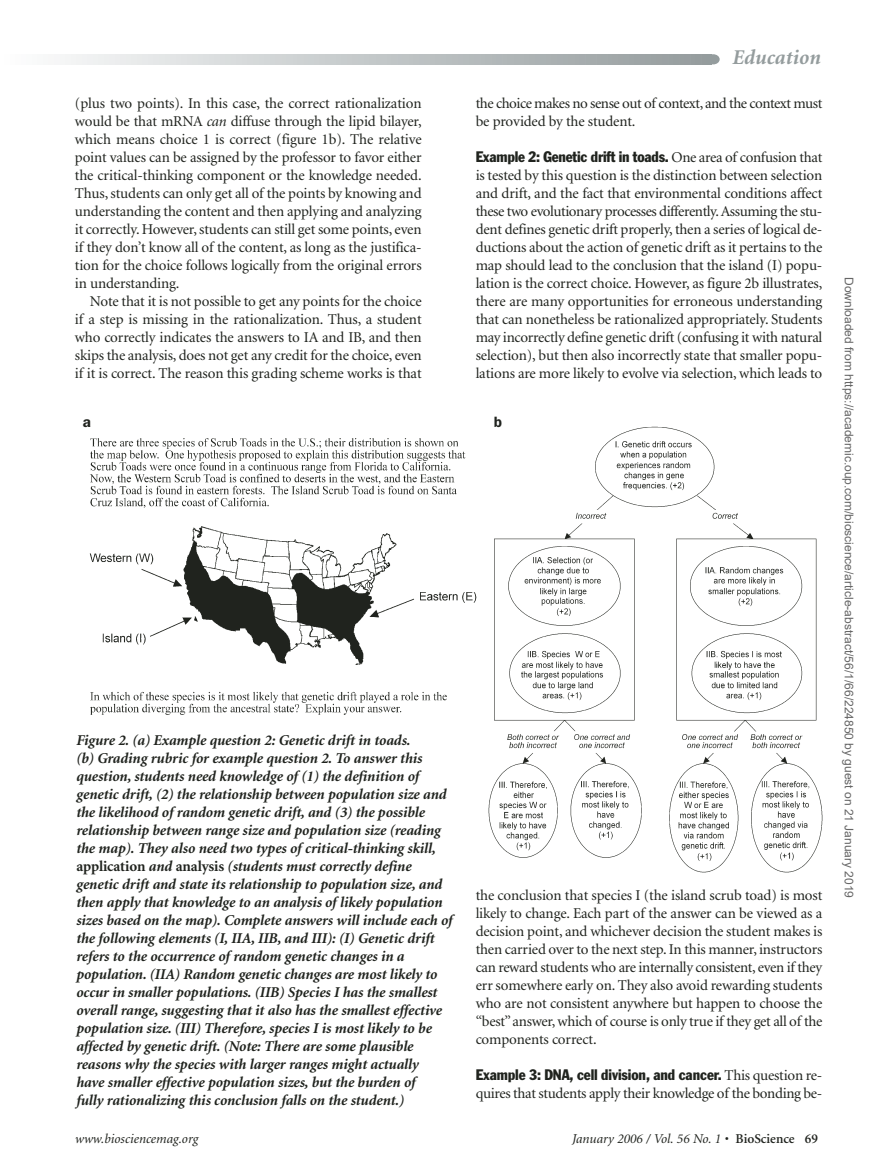
<style>
.page{position:relative;width:878px;height:1175px;background:#fff}
.page>*{position:absolute;margin:0;border:0;box-sizing:border-box;transform-origin:0 0}
.t1{font:italic 700 21px "Minion";color:#949c9d}
.t2{font:15px/18px "Minion";letter-spacing:-.015em;color:#20231e;text-align:justify}
.t3{font:italic 700 15px/18px "Minion";letter-spacing:-.01em;color:#20231e}
.t4{font:condensed 15px "Franklin Gothic";letter-spacing:-.005em;color:#20231e}
.t5{font:600 15px "Franklin Gothic";color:#20231e}
.t6{font:italic 13.5px "Minion";color:#20231e}
.t7{font:12px "Arial";color:#666}
.s1{font-style:italic}
.s2{font-family:"Minion";font-stretch:normal}
.s3{font-style:normal}
.s4{font-weight:600;font-style:normal}
</style>
<div class="page">
<div style="left:707px;top:54px;width:12px;height:10px;background:#949c9d;border-radius:50%"></div>
<svg style="left:65px;top:54px;width:645px;height:10px"></svg>
<img style="left:89px;top:438px;width:388px;height:277px">
<img style="left:488px;top:426px;width:335px;height:447px">
<div style="left:492px;top:415px;width:26px;height:20px;background:#fff"></div>
<p class="t2" style="left:75px;top:95px;width:348px">(plus two points). In this case, the correct rationalization would be that mRNA <span class="s1">can</span> diffuse through the lipid bilayer, which means choice 1 is correct (figure 1b). The relative point values can be assigned by the professor to favor either the critical-thinking component or the knowledge needed.<br>Thus, students can only get all of the points by knowing and understanding the content and then applying and analyzing it correctly. However, students can still get some points, even if they don’t know all of the content, as long as the justifica&shy;tion for the choice follows logically from the original errors in understanding.</p>
<p class="t2" style="left:75px;top:293px;width:348px;text-indent:15px">Note that it is not possible to get any points for the choice if a step is missing in the rationalization. Thus, a student who correctly indicates the answers to IA and IB, and then skips the analysis, does not get any credit for the choice, even if it is correct. The reason this grading scheme works is that</p>
<h1 class="t1" style="left:732px;top:49px;width:90px">Education</h1>
<p class="t2" style="left:475px;top:95px;width:348px">the choice makes no sense out of context, and the context must be provided by the student.</p>
<p class="t4" style="left:475px;top:151px;width:348px">Example 2: Genetic drift in toads. <span class="s2">One area of confusion that</span></p>
<p class="t2" style="left:475px;top:167px;width:348px">is tested by this question is the distinction between selection and drift, and the fact that environmental conditions affect these two evolutionary processes differently.Assuming the stu&shy;dent defines genetic drift properly, then a series of logical de&shy;ductions about the action of genetic drift as it pertains to the map should lead to the conclusion that the island (I) popu&shy;lation is the correct choice. However, as figure 2b illustrates, there are many opportunities for erroneous understanding that can nonetheless be rationalized appropriately. Students may incorrectly define genetic drift (confusing it with natural selection), but then also incorrectly state that smaller popu&shy;lations are more likely to evolve via selection, which leads to</p>
<p class="t5" style="left:83px;top:416px;width:10px">a</p>
<p class="t5" style="left:494px;top:416px;width:10px">b</p>
<p class="t3" style="left:76px;top:732px;width:378px">Figure 2. (a) Example question 2: Genetic drift in toads.<br>(b) Grading rubric for example question 2. To answer this question, students need knowledge of (1) the definition of genetic drift, (2) the relationship between population size and the likelihood of random genetic drift, and (3) the possible relationship between range size and population size (reading the map). They also need two types of critical-thinking skill, <span class="s3">application</span> and <span class="s3">analysis</span> (students must correctly define genetic drift and state its relationship to population size, and then apply that knowledge to an analysis of likely population sizes based on the map). Complete answers will include each of the following elements (I, IIA, IIB, and III): (I) Genetic drift refers to the occurrence of random genetic changes in a population. (IIA) Random genetic changes are most likely to occur in smaller populations. (IIB) Species I has the smallest overall range, suggesting that it also has the smallest effective population size. (III) Therefore, species I is most likely to be affected by genetic drift. (Note: There are some plausible reasons why the species with larger ranges might actually<br>have smaller effective population sizes, but the burden of<br>fully rationalizing this conclusion falls on the student.)</p>
<p class="t2" style="left:475px;top:887px;width:348px">the conclusion that species I (the island scrub toad) is most likely to change. Each part of the answer can be viewed as a decision point, and whichever decision the student makes is then carried over to the next step. In this manner, instructors can reward students who are internally consistent, even if they err somewhere early on. They also avoid rewarding students who are not consistent anywhere but happen to choose the “best”answer, which of course is only true if they get all of the components correct.</p>
<p class="t4" style="left:475px;top:1069px;width:348px">Example 3: DNA, cell division, and cancer. <span class="s2">This question re-</span></p>
<p class="t2" style="left:475px;top:1085px;width:348px">quires that students apply their knowledge of the bonding be-</p>
<p class="t6" style="left:75px;top:1133px;width:125px">www.biosciencemag.org</p>
<p class="t6" style="left:572px;top:1133px;width:247px">January 2006 / Vol. 56 No. 1 • <span class="s4">BioScience 69</span></p>
<p class="t7" style="left:853px;top:277px;width:622px;rotate:90deg">Downloaded from https://academic.oup.com/bioscience/article-abstract/56/1/66/224850 by guest on 21 January 2019</p>
</div>
